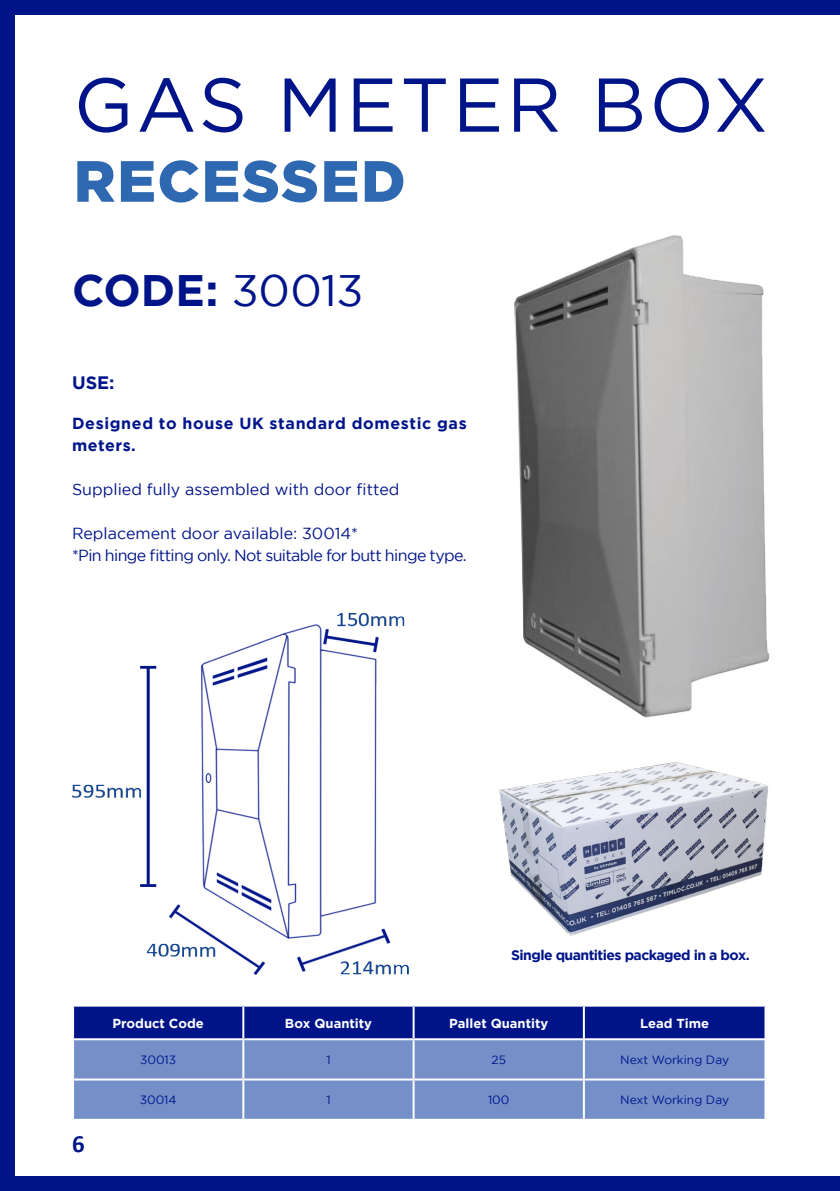
<style>
.page{position:relative;width:840px;height:1191px;background:#fff}
.page>*{position:absolute;margin:0;border:0;box-sizing:border-box;transform-origin:0 0}
.t1{font:76px "Gotham";letter-spacing:.04em;color:#001489}
.t2{font:900 58px "Gotham";letter-spacing:.03em;color:#2d68b1}
.t3{font:700 44px "Gotham";color:#001489}
.t4{font:700 24.8px "Calibri";color:#001489}
.t5{font:700 18px "Gotham";color:#001489}
.t6{font:16px/22px "Gotham";letter-spacing:-.04em;color:#001489}
.t7{font:700 16px/22px "Gotham";letter-spacing:.04em;color:#001489}
.t8{font:16px "Gotham";color:#001489}
.t9{font:700 14px "Gotham";letter-spacing:-.04em;color:#001489}
.t10{font:700 13px "Gotham";color:#fff}
.t11{font:12px "Gotham";color:#001489}
.s1{font-weight:400}
</style>
<div class="page">
<div style="left:0;top:0;width:14px;height:1188px;background:#001489"></div>
<div style="left:0;top:0;width:839px;height:14px;background:#001489"></div>
<div style="left:0;top:1176px;width:839px;height:15px;background:#001489"></div>
<img style="left:140px;top:613px;width:268px;height:362px">
<div style="left:74px;top:1006px;width:690px;height:32px;background:#001489"></div>
<svg style="left:74px;top:1040px;width:690px;height:78px;background:#7b94cb"></svg>
<hr style="left:242px;top:1006px;width:2px;height:32px;background:#fff">
<hr style="left:412px;top:1006px;width:2px;height:32px;background:#fff">
<hr style="left:582px;top:1006px;width:2px;height:32px;background:#fff">
<hr style="left:242px;top:1040px;width:2px;height:38px;background:#fff">
<hr style="left:412px;top:1040px;width:2px;height:38px;background:#fff">
<hr style="left:582px;top:1040px;width:2px;height:38px;background:#fff">
<hr style="left:72px;top:1078px;width:171px;height:2px;background:#fff">
<hr style="left:243px;top:1078px;width:170px;height:2px;background:#fff">
<hr style="left:242px;top:1080px;width:2px;height:38px;background:#fff">
<hr style="left:413px;top:1078px;width:170px;height:2px;background:#fff">
<hr style="left:412px;top:1080px;width:2px;height:38px;background:#fff">
<hr style="left:583px;top:1078px;width:183px;height:2px;background:#fff">
<hr style="left:582px;top:1080px;width:2px;height:38px;background:#fff">
<img style="left:514px;top:235px;width:256px;height:483px">
<img style="left:499px;top:762px;width:270px;height:174px">
<img style="left:73px;top:768px;width:76px;height:53px">
<h1 class="t1" style="left:74px;top:63px;width:695px">GAS METER BOX</h1>
<h2 class="t2" style="left:74px;top:148px;width:333px">RECESSED</h2>
<h3 class="t3" style="left:72px;top:265px;width:293px">CODE: <span class="s1">30013</span></h3>
<p class="t5" style="left:72px;top:372px;width:44px">USE:</p>
<p class="t7" style="left:72px;top:412px;width:396px">Designed to house UK standard domestic gas meters.</p>
<p class="t8" style="left:72px;top:480px;width:329px">Supplied fully assembled with door fitted</p>
<p class="t6" style="left:72px;top:522px;width:396px">Replacement door available: 30014*<br>*Pin hinge fitting only. Not suitable for butt hinge type.</p>
<p class="t9" style="left:511px;top:947px;width:240px">Single quantities packaged in a box.</p>
<h3 class="t4" style="left:72px;top:1126px;width:14px">6</h3>
<p class="t10" style="left:112px;top:1015px;width:93px">Product Code</p>
<p class="t10" style="left:285px;top:1015px;width:88px">Box Quantity</p>
<p class="t10" style="left:449px;top:1015px;width:100px">Pallet Quantity</p>
<p class="t10" style="left:639px;top:1015px;width:71px">Lead Time</p>
<p class="t11" style="left:140px;top:1053px;width:38px">30013</p>
<p class="t11" style="left:326px;top:1053px;width:6px">1</p>
<p class="t11" style="left:491px;top:1053px;width:16px">25</p>
<p class="t11" style="left:620px;top:1053px;width:110px">Next Working Day</p>
<p class="t11" style="left:140px;top:1093px;width:38px">30014</p>
<p class="t11" style="left:326px;top:1093px;width:6px">1</p>
<p class="t11" style="left:487px;top:1093px;width:23px">100</p>
<p class="t11" style="left:620px;top:1093px;width:110px">Next Working Day</p>
</div>
